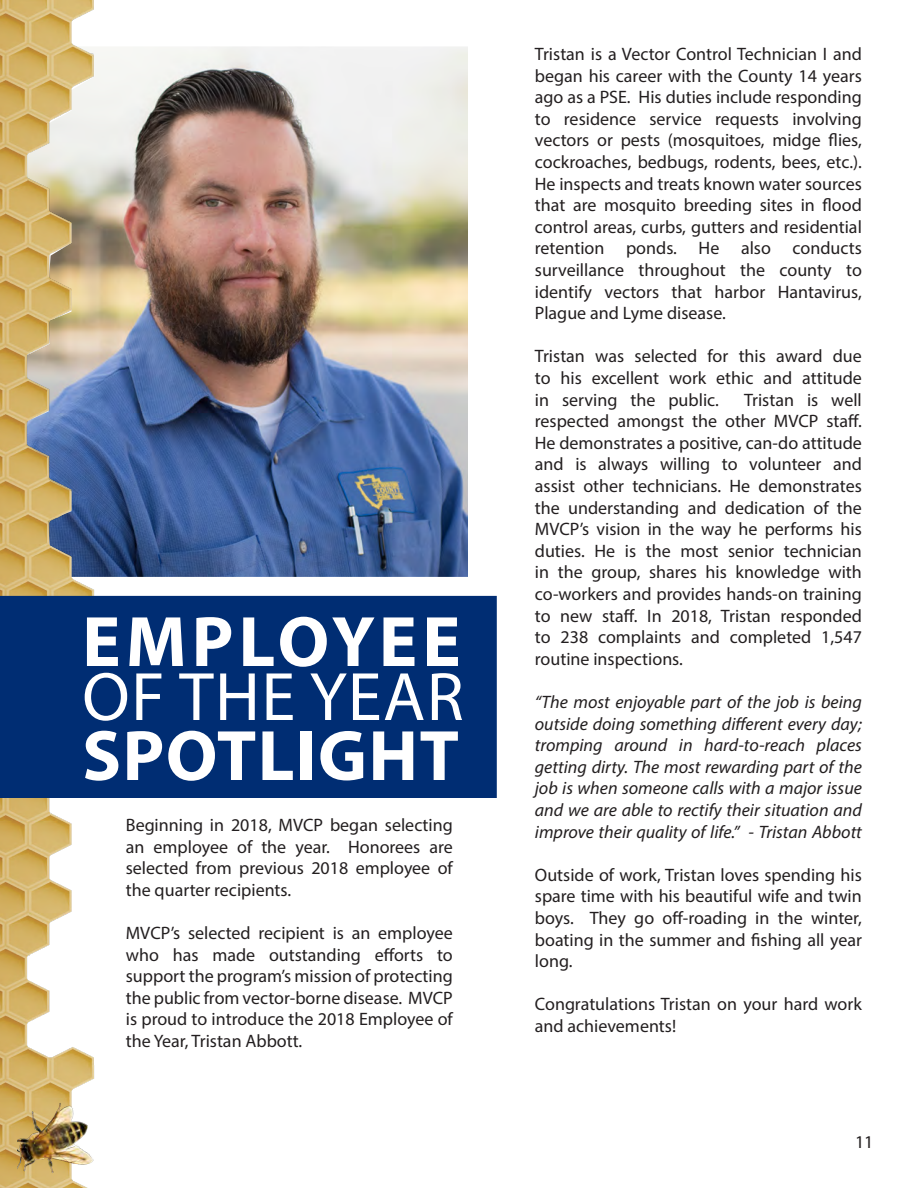
<style>
.page{position:relative;width:918px;height:1188px;background:#fff}
.page>*{position:absolute;margin:0;border:0;box-sizing:border-box;transform-origin:0 0}
.t1{font:700 72px "Myriad Pro";letter-spacing:.02em;color:#fff}
.t2{font:700 72px "Myriad Pro";letter-spacing:.07em;color:#fff}
.t3{font:69px "Myriad Pro";letter-spacing:.02em;color:#fff}
.t4{font:18px/21.6px "Myriad Pro";color:#231f20;text-align:justify}
.t5{font:italic 18px/21.6px "Myriad Pro";color:#231f20;text-align:justify}
</style>
<div class="page">
<img style="left:102px;top:47px;width:366px;height:530px">
<img style="left:0;top:0;width:102px;height:1188px">
<div style="left:0;top:596px;width:497px;height:202px;background:#002d73"></div>
<img style="left:18px;top:1092px;width:82px;height:87px">
<p class="t2" style="left:82px;top:595px;width:380px">EMPLOYEE</p>
<p class="t3" style="left:82px;top:654px;width:383px">OF THE YEAR</p>
<p class="t1" style="left:82px;top:709px;width:378px">SPOTLIGHT</p>
<p class="t4" style="left:126px;top:814px;width:329px">Beginning in 2018, MVCP began selecting an employee of the year. Honorees are selected from previous 2018 employee of the quarter recipients.</p>
<p class="t4" style="left:126px;top:922px;width:329px">MVCP’s selected recipient is an employee who has made outstanding efforts to support the program’s mission of protecting the public from vector-borne disease. MVCP is proud to introduce the 2018 Employee of the Year, Tristan Abbott.</p>
<p class="t4" style="left:535px;top:43px;width:329px">Tristan is a Vector Control Technician I and began his career with the County 14 years ago as a PSE. His duties include responding to residence service requests involving vectors or pests (mosquitoes, midge flies, cockroaches, bedbugs, rodents, bees, etc.).<br>He inspects and treats known water sources that are mosquito breeding sites in flood control areas, curbs, gutters and residential retention ponds. He also conducts surveillance throughout the county to identify vectors that harbor Hantavirus, Plague and Lyme disease.</p>
<p class="t4" style="left:535px;top:345px;width:329px">Tristan was selected for this award due to his excellent work ethic and attitude in serving the public.</p>
<p class="t4" style="left:535px;top:388px;width:329px;text-indent:209px">Tristan is well respected amongst the other MVCP staff.<br>He demonstrates a positive, can-do attitude and is always willing to volunteer and assist other technicians. He demonstrates the understanding and dedication of the MVCP’s vision in the way he performs his duties. He is the most senior technician in the group, shares his knowledge with co-workers and provides hands-on training to new staff. In 2018, Tristan responded to 238 complaints and completed 1,547 routine inspections.</p>
<p class="t5" style="left:535px;top:691px;width:329px">“The most enjoyable part of the job is being outside doing something different every day; tromping around in hard-to-reach places getting dirty. The most rewarding part of the job is when someone calls with a major issue and we are able to rectify their situation and improve their quality of life.” - Tristan Abbott</p>
<p class="t4" style="left:535px;top:864px;width:329px">Outside of work, Tristan loves spending his spare time with his beautiful wife and twin boys. They go off-roading in the winter, boating in the summer and fishing all year long.</p>
<p class="t4" style="left:535px;top:993px;width:329px">Congratulations Tristan on your hard work and achievements!</p>
<p class="t4" style="left:855px;top:1130px;width:20px">11</p>
</div>
